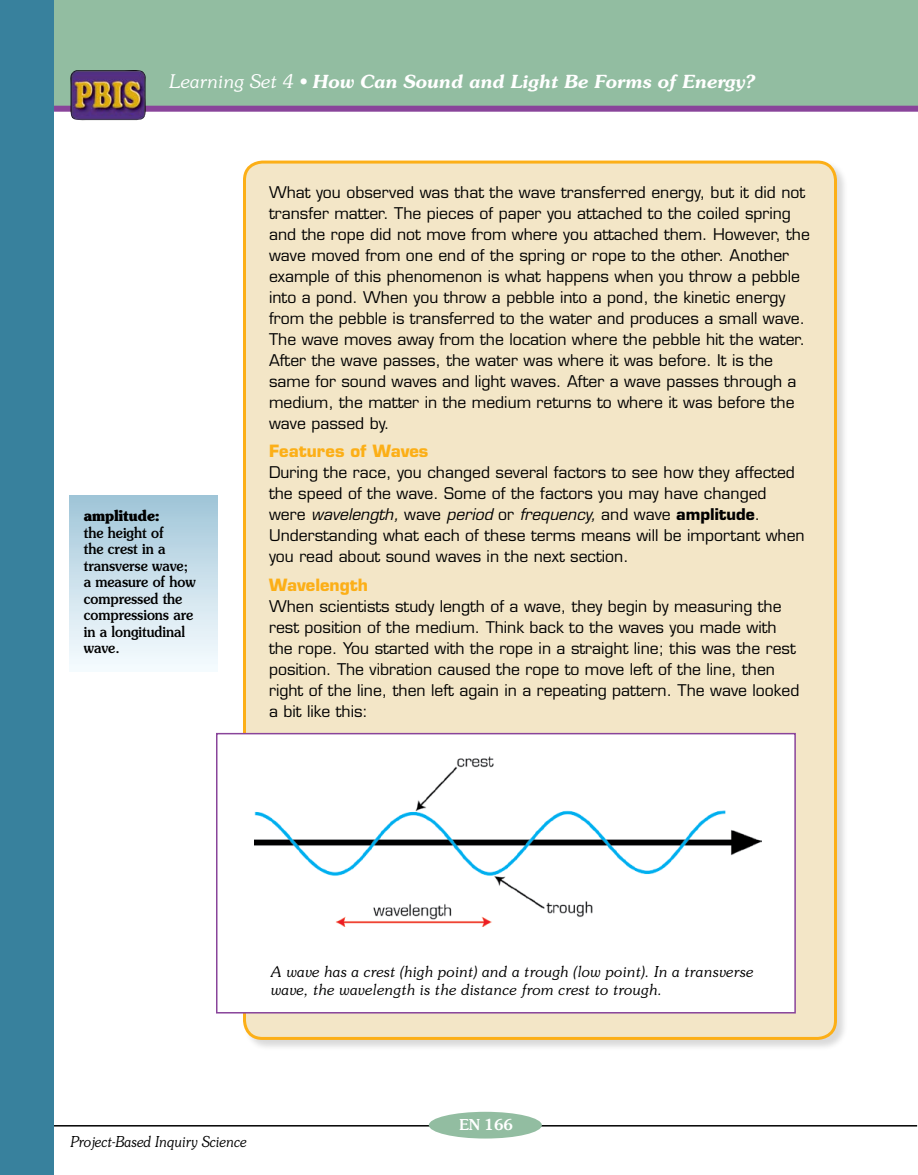
<style>
.page{position:relative;width:918px;height:1175px;background:#fff}
.page>*{position:absolute;margin:0;border:0;box-sizing:border-box;transform-origin:0 0}
.t1{font:italic 600 18px "Souvenir";letter-spacing:-.01em;color:#fff}
.t2{font:700 16.5px "Eurostile";color:#fcaf17}
.t3{font:15.75px/21px "Eurostile";color:#000}
.t4{font:italic 300 15px/18px "Souvenir";color:#000}
.t5{font:500 15px/16.5px "Souvenir";color:#000;scale:.9 1}
.t6{font:italic 300 15px "Souvenir";color:#000;scale:.9 1}
.t7{font:700 15px "Souvenir";color:#000;scale:.9 1}
.t8{font:500 15px "Souvenir";color:#fff}
.s1{font-weight:300;font-size:18.75px}
.s2{font-style:italic}
.s3{font-weight:700}
</style>
<div class="page">
<div style="left:0;top:0;width:918px;height:109px;background:#92bda1"></div>
<div style="left:14px;top:106px;width:904px;height:6px;background:#89449a"></div>
<img style="left:70px;top:70px;width:77px;height:51px">
<hr style="left:0;top:1125px;width:917px;height:1px;background:#000">
<div style="left:0;top:0;width:54px;height:1174px;background:#38819d"></div>
<div style="left:429px;top:1111px;width:113px;height:27px;background:#92bda1;border-radius:50%"></div>
<div style="left:242px;top:160px;width:612px;height:908px;background:#000;opacity:.15"></div>
<div style="left:244px;top:162px;width:592px;height:876px;background:#f3e6c7;border-radius:18px"></div>
<div style="left:217px;top:733px;width:578px;height:279px;background:#fff"></div>
<img style="left:255px;top:756px;width:506px;height:170px">
<div style="left:216px;top:733px;width:580px;height:280px;border:2px solid #89449a"></div>
<div style="left:69px;top:496px;width:149px;height:175px;background:linear-gradient(to bottom,#a1c6d9,#f8fdff)"></div>
<p class="t1" style="left:169px;top:70px;width:587px"><span class="s1">Learning Set 4</span> • How Can Sound and Light Be Forms of Energy?</p>
<p class="t7" style="left:84px;top:506px;width:86px">amplitude:</p>
<p class="t5" style="left:84px;top:524px;width:126px">the height of<br>the crest in a transverse wave; a measure of how compressed the compressions are in a longitudinal wave.</p>
<p class="t3" style="left:269px;top:181px;width:542px">What you observed was that the wave transferred energy, but it did not transfer matter. The pieces of paper you attached to the coiled spring and the rope did not move from where you attached them. However, the wave moved from one end of the spring or rope to the other. Another example of this phenomenon is what happens when you throw a pebble into a pond. When you throw a pebble into a pond, the kinetic energy from the pebble is transferred to the water and produces a small wave.<br>The wave moves away from the location where the pebble hit the water.<br>After the wave passes, the water was where it was before. It is the same for sound waves and light waves. After a wave passes through a medium, the matter in the medium returns to where it was before the wave passed by.</p>
<p class="t2" style="left:269px;top:441px;width:161px">Features of Waves</p>
<p class="t3" style="left:269px;top:462px;width:537px">During the race, you changed several factors to see how they affected the speed of the wave. Some of the factors you may have changed were <span class="s2">wavelength,</span> wave <span class="s2">period</span> or <span class="s2">frequency,</span> and wave <span class="s3">amplitude</span>.<br>Understanding what each of these terms means will be important when you read about sound waves in the next section.</p>
<p class="t2" style="left:269px;top:574px;width:101px">Wavelength</p>
<p class="t3" style="left:269px;top:595px;width:532px">When scientists study length of a wave, they begin by measuring the rest position of the medium. Think back to the waves you made with the rope. You started with the rope in a straight line; this was the rest position. The vibration caused the rope to move left of the line, then right of the line, then left again in a repeating pattern. The wave looked a bit like this:</p>
<p class="t4" style="left:271px;top:962px;width:484px">A wave has a crest (high point) and a trough (low point). In a transverse wave, the wavelength is the distance from crest to trough.</p>
<p class="t6" style="left:70px;top:1132px;width:198px">Project-Based Inquiry Science</p>
<p class="t8" style="left:460px;top:1116px;width:55px">EN 166</p>
</div>
